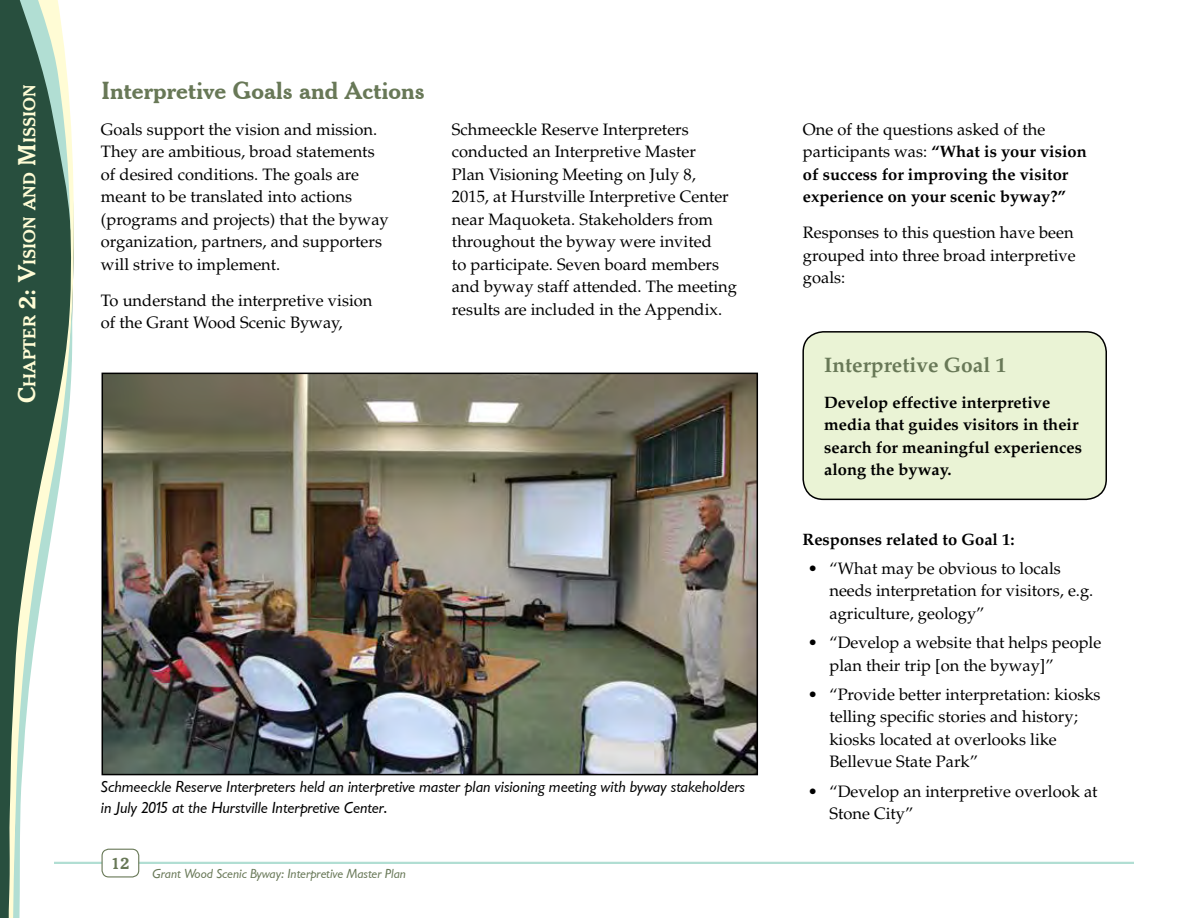
<style>
.page{position:relative;width:1188px;height:918px;background:#fff}
.page>*{position:absolute;margin:0;border:0;box-sizing:border-box;transform-origin:0 0}
.t1{font:700 24px "Cheltenham BT";color:#687857}
.t2{font:700 21px "Palatino";color:#687857}
.t3{font:700 16.8px "Cheltenham BT";color:#fffcd5}
.t4{font:16.5px/22.5px "Palatino";color:#000}
.t5{font:700 16.5px/22.5px "Palatino";color:#000}
.t6{font:16.5px/21px "Garrison Sans ITALIC";color:#000}
.t7{font:700 16.5px "Cheltenham BT";color:#687857}
.t8{font:13.5px "Garrison Sans ITALIC";color:#687857}
.s1{font-size:24px}
.s2{font-weight:400}
</style>
<div class="page">
<hr style="left:54px;top:862px;width:1080px;height:2px;background:#b1ded3">
<div style="left:102px;top:849px;width:37px;height:28px;background:#fff;border-radius:7px"></div>
<div style="left:102px;top:849px;width:37px;height:29px;border:1px solid #687857;border-radius:7px"></div>
<img style="left:105px;top:376px;width:650px;height:396px">
<div style="left:102px;top:373px;width:656px;height:402px;border:2px solid #000"></div>
<div style="left:803px;top:332px;width:303px;height:167px;background:#eaf3d5;border-radius:20px"></div>
<div style="left:802px;top:331px;width:305px;height:169px;border:2px solid #000;border-radius:20px"></div>
<div style="left:0;top:0;width:8px;height:918px;background:#284f3e"></div>
<svg style="left:8px;top:0;width:68px;height:918px;background:#658373"></svg>
<svg style="left:13px;top:293px;width:60px;height:625px"></svg>
<p class="t3" style="left:19px;top:403px;width:320px;rotate:-90deg"><span class="s1">C</span>hapter <span class="s1">2: V</span>ision and <span class="s1">M</span>ission</p>
<h1 class="t1" style="left:102px;top:76px;width:325px">Interpretive Goals and Actions</h1>
<p class="t4" style="left:101px;top:118px;width:289px">Goals support the vision and mission.<br>They are ambitious, broad statements of desired conditions. The goals are meant to be translated into actions (programs and projects) that the byway organization, partners, and supporters will strive to implement.</p>
<p class="t4" style="left:101px;top:289px;width:273px">To understand the interpretive vision of the Grant Wood Scenic Byway,</p>
<p class="t4" style="left:452px;top:118px;width:287px">Schmeeckle Reserve Interpreters conducted an Interpretive Master<br>Plan Visioning Meeting on July 8, 2015, at Hurstville Interpretive Center near Maquoketa. Stakeholders from throughout the byway were invited<br>to participate. Seven board members and byway staff attended. The meeting results are included in the Appendix.</p>
<p class="t6" style="left:101px;top:777px;width:646px">Schmeeckle Reserve Interpreters held an interpretive master plan visioning meeting with byway stakeholders in July 2015 at the Hurstville Interpretive Center.</p>
<p class="t7" style="left:111px;top:853px;width:20px">12</p>
<p class="t8" style="left:152px;top:866px;width:255px">Grant Wood Scenic Byway: Interpretive Master Plan</p>
<p class="t5" style="left:803px;top:118px;width:285px"><span class="s2">One of the questions asked of the participants was:</span> “What is your vision of success for improving the visitor experience on your scenic byway?”</p>
<p class="t4" style="left:803px;top:222px;width:274px">Responses to this question have been grouped into three broad interpretive goals:</p>
<p class="t2" style="left:824px;top:352px;width:183px">Interpretive Goal 1</p>
<p class="t5" style="left:824px;top:391px;width:260px">Develop effective interpretive media that guides visitors in their search for meaningful experiences along the byway.</p>
<p class="t5" style="left:802px;top:528px;width:214px">Responses related to Goal 1:</p>
<p class="t4" style="left:829px;top:557px;width:265px;text-indent:-22px">• “What may be obvious to locals needs interpretation for visitors, e.g. agriculture, geology”</p>
<p class="t4" style="left:829px;top:632px;width:273px;text-indent:-22px">• “Develop a website that helps people plan their trip [on the byway]”</p>
<p class="t4" style="left:829px;top:683px;width:273px;text-indent:-22px">• “Provide better interpretation: kiosks telling specific stories and history; kiosks located at overlooks like Bellevue State Park”</p>
<p class="t4" style="left:829px;top:780px;width:270px;text-indent:-22px">• “Develop an interpretive overlook at<br>Stone City”</p>
</div>
